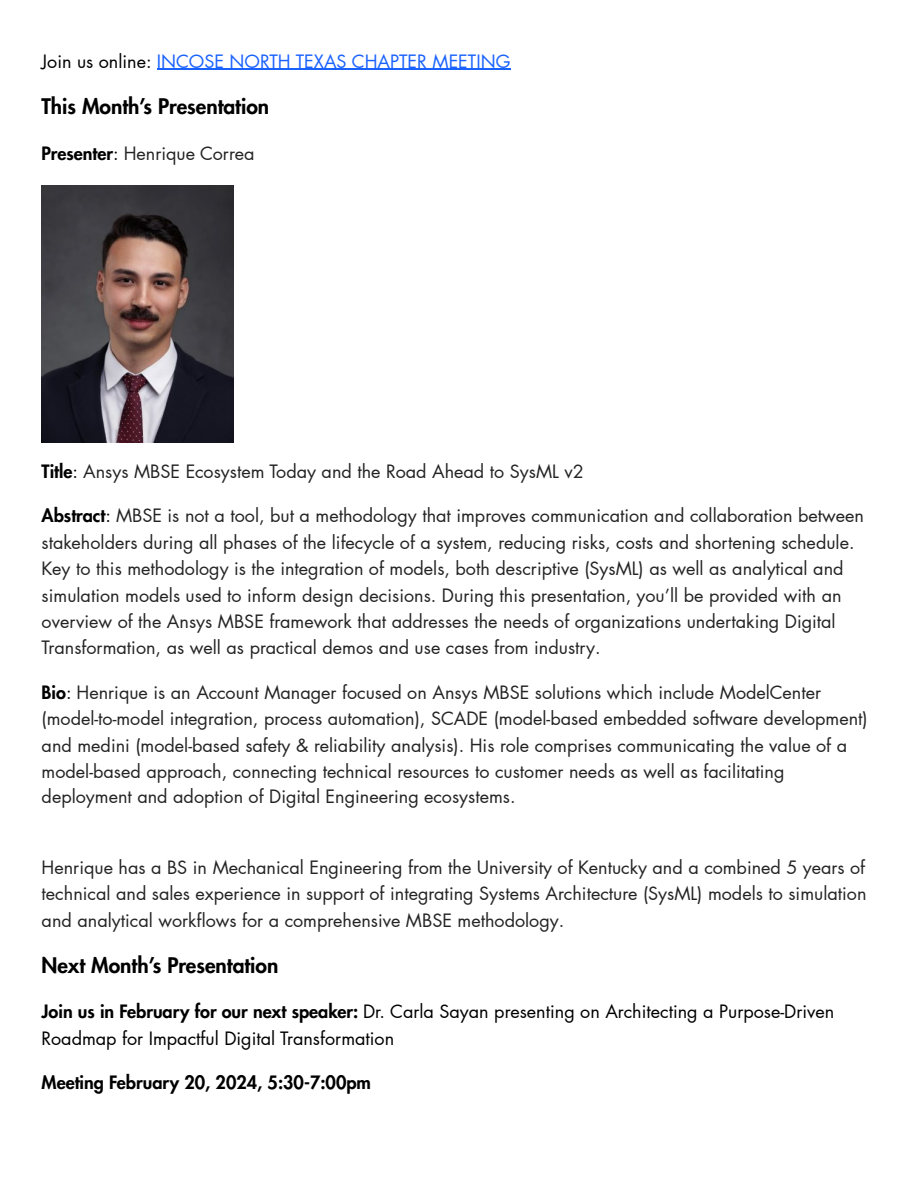
<style>
.page{position:relative;width:918px;height:1186px;background:#fff}
.page>*{position:absolute;margin:0;border:0;box-sizing:border-box;transform-origin:0 0}
.t1{font:800 21px "Futura LT Pro";color:#000}
.t2{font:18px/26.4px "Futura LT Pro";color:#242424}
.t3{font:18px/27px "Futura LT Pro";color:#000}
.t4{font:18px "Futura LT Pro";color:#1a62ff}
.t5{font:800 18px "Futura LT Pro";color:#000}
.s1{color:#000}
.s2{font-weight:800;color:#000}
.s3{font-weight:800}
</style>
<div class="page">
<hr style="left:157px;top:69px;width:353px;height:1px;background:#1a62ff">
<img style="left:42px;top:186px;width:192px;height:256px">
<p class="t4" style="left:42px;top:53px;width:470px"><span class="s1">Join us online:</span> INCOSE NORTH TEXAS CHAPTER MEETING</p>
<p class="t1" style="left:42px;top:96px;width:229px">This Month’s Presentation</p>
<p class="t2" style="left:42px;top:141px;width:214px"><span class="s2">Presenter</span><span class="s1">:</span> Henrique Correa</p>
<p class="t2" style="left:42px;top:459px;width:544px"><span class="s2">Title</span><span class="s1">:</span> Ansys MBSE Ecosystem Today and the Road Ahead to SysML v2</p>
<p class="t2" style="left:42px;top:503px;width:824px"><span class="s2">Abstract</span><span class="s1">:</span> MBSE is not a tool, but a methodology that improves communication and collaboration between stakeholders during all phases of the lifecycle of a system, reducing risks, costs and shortening schedule.<br>Key to this methodology is the integration of models, both descriptive (SysML) as well as analytical and simulation models used to inform design decisions. During this presentation, you’ll be provided with an overview of the Ansys MBSE framework that addresses the needs of organizations undertaking Digital Transformation, as well as practical demos and use cases from industry.</p>
<p class="t2" style="left:42px;top:680px;width:828px"><span class="s2">Bio</span><span class="s1">:</span> Henrique is an Account Manager focused on Ansys MBSE solutions which include ModelCenter (model-to-model integration, process automation), SCADE (model-based embedded software development) and medini (model-based safety &amp; reliability analysis). His role comprises communicating the value of a model-based approach, connecting technical resources to customer needs as well as facilitating deployment and adoption of Digital Engineering ecosystems.</p>
<p class="t2" style="left:42px;top:855px;width:826px;text-align:justify">Henrique has a BS in Mechanical Engineering from the University of Kentucky and a combined 5 years of technical and sales experience in support of integrating Systems Architecture (SysML) models to simulation and analytical workflows for a comprehensive MBSE methodology.</p>
<p class="t1" style="left:42px;top:956px;width:238px">Next Month’s Presentation</p>
<p class="t3" style="left:42px;top:999px;width:794px"><span class="s3">Join us in February for our next speaker:</span> Dr. Carla Sayan presenting on Architecting a Purpose-Driven<br>Roadmap for Impactful Digital Transformation</p>
<p class="t5" style="left:42px;top:1074px;width:331px">Meeting February 20, 2024, 5:30-7:00pm</p>
</div>
